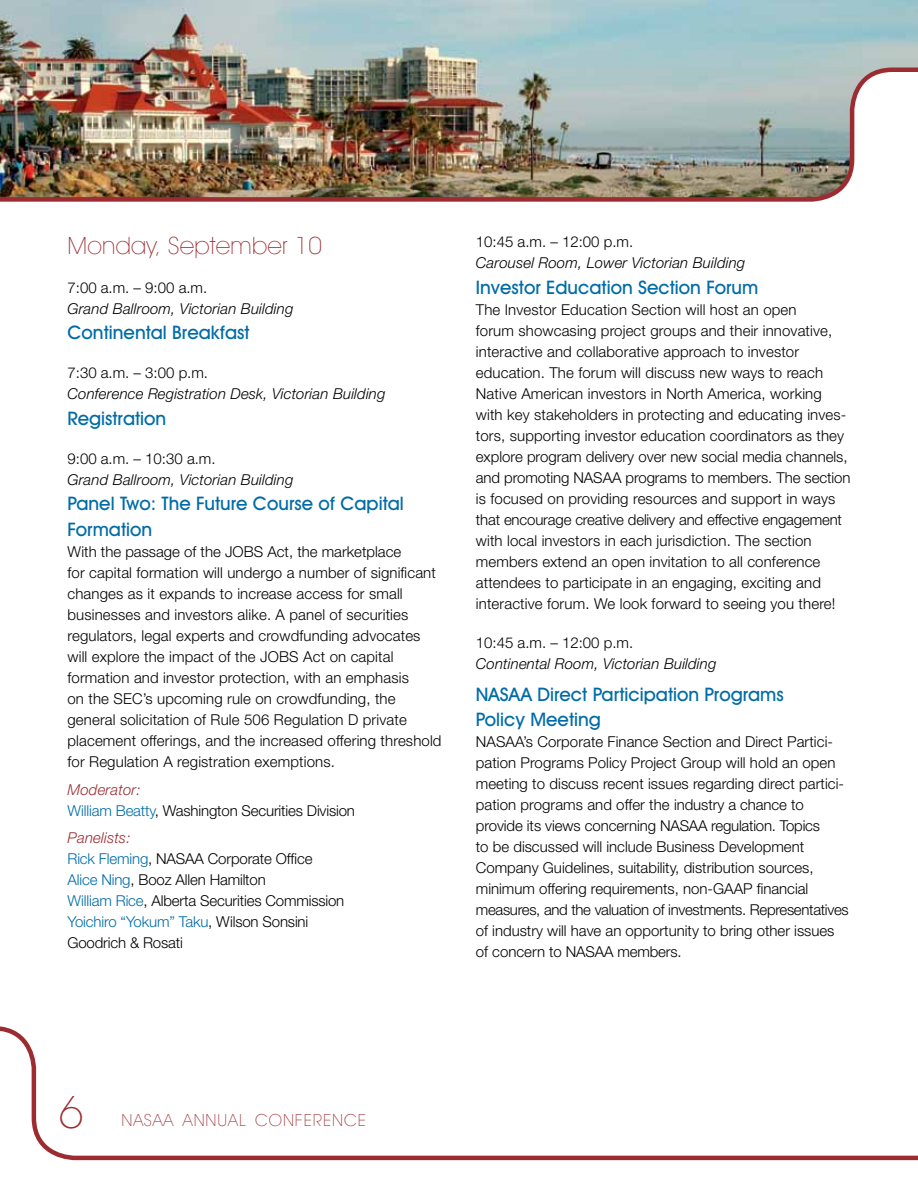
<style>
.page{position:relative;width:918px;height:1188px;background:#fff}
.page>*{position:absolute;margin:0;border:0;box-sizing:border-box;transform-origin:0 0}
.t1{font:200 45px "Avant Garde IT Cby BT";color:#9c2c31}
.t2{font:200 24px "Avant Garde IT Cby BT";letter-spacing:.01em;color:#9c2c31}
.t3{font:500 18.75px/25.5px "Avant Garde IT Cby BT";color:#006ca7}
.t4{font:200 16.8px "Avant Garde IT Cby BT";letter-spacing:.055em;color:#9c2c31}
.t5{font:300 15px/21px "Helvetica Neue";letter-spacing:.01em;color:#000}
.t6{font:300 15px/21px "Helvetica Neue";letter-spacing:-.01em;color:#000}
.t7{font:italic 300 15px "Helvetica Neue";letter-spacing:.01em;color:#000}
.t8{font:300 15px/21px "Helvetica Neue";letter-spacing:-.01em;color:#006ca7}
.s1{font-style:italic;color:#9c2c31}
.s2{color:#006ca7}
.s3{color:#000}
</style>
<div class="page">
<svg style="left:0;top:1026px;width:918px;height:135px"></svg>
<img style="left:0;top:0;width:918px;height:65px">
<img style="left:0;top:65px;width:918px;height:137px">
<h2 class="t2" style="left:68px;top:231px;width:256px">Monday, September 10</h2>
<p class="t5" style="left:68px;top:277px;width:141px">7:00 a.m. – 9:00 a.m.</p>
<p class="t7" style="left:68px;top:300px;width:227px">Grand Ballroom, Victorian Building</p>
<p class="t3" style="left:68px;top:320px;width:184px">Continental Breakfast</p>
<p class="t5" style="left:68px;top:362px;width:142px">7:30 a.m. – 3:00 p.m.</p>
<p class="t7" style="left:68px;top:385px;width:319px">Conference Registration Desk, Victorian Building</p>
<p class="t3" style="left:68px;top:405px;width:100px">Registration</p>
<p class="t5" style="left:68px;top:448px;width:150px">9:00 a.m. – 10:30 a.m.</p>
<p class="t7" style="left:68px;top:471px;width:227px">Grand Ballroom, Victorian Building</p>
<p class="t3" style="left:68px;top:491px;width:338px">Panel Two: The Future Course of Capital<br>Formation</p>
<p class="t5" style="left:68px;top:541px;width:376px">With the passage of the JOBS Act, the marketplace<br>for capital formation will undergo a number of significant changes as it expands to increase access for small businesses and investors alike. A panel of securities regulators, legal experts and crowdfunding advocates will explore the impact of the JOBS Act on capital formation and investor protection, with an emphasis<br>on the SEC’s upcoming rule on crowdfunding, the general solicitation of Rule 506 Regulation D private placement offerings, and the increased offering threshold for Regulation A registration exemptions.</p>
<p class="t6" style="left:68px;top:778px;width:289px"><span class="s1">Moderator:<br></span><span class="s2">William Beatty</span>, Washington Securities Division</p>
<p class="t8" style="left:68px;top:827px;width:110px"><span class="s1">Panelists:<br></span>Rick Fleming<span class="s3">, Nasaa</span></p>
<p class="t6" style="left:68px;top:848px;width:278px;text-indent:140px">Corporate Office<br><span class="s2">Alice Ning</span>, Booz Allen Hamilton<br><span class="s2">William Rice</span>, Alberta Securities Commission<br><span class="s2">Yoichiro “Yokum” Taku</span>, Wilson Sonsini<br>Goodrich &amp; Rosati</p>
<p class="t5" style="left:476px;top:231px;width:159px">10:45 a.m. – 12:00 p.m.</p>
<p class="t7" style="left:476px;top:254px;width:271px">Carousel Room, Lower Victorian Building</p>
<p class="t3" style="left:476px;top:274px;width:284px">Investor Education Section Forum</p>
<p class="t5" style="left:476px;top:299px;width:376px">The Investor Education Section will host an open<br>forum showcasing project groups and their innovative, interactive and collaborative approach to investor education. The forum will discuss new ways to reach Native American investors in North America, working with key stakeholders in protecting and educating inves&shy;tors, supporting investor education coordinators as they explore program delivery over new social media channels, and promoting NASAA programs to members. The section is focused on providing resources and support in ways that encourage creative delivery and effective engagement with local investors in each jurisdiction. The section members extend an open invitation to all conference attendees to participate in an engaging, exciting and interactive forum. We look forward to seeing you there!</p>
<p class="t5" style="left:476px;top:632px;width:159px">10:45 a.m. – 12:00 p.m.</p>
<p class="t7" style="left:476px;top:654px;width:242px">Continental Room, Victorian Building</p>
<p class="t3" style="left:476px;top:681px;width:309px">NASAA Direct Participation Programs<br>Policy Meeting</p>
<p class="t5" style="left:476px;top:731px;width:374px">NASAA’s Corporate Finance Section and Direct Partici&shy;pation Programs Policy Project Group will hold an open meeting to discuss recent issues regarding direct partici&shy;pation programs and offer the industry a chance to provide its views concerning NASAA regulation. Topics<br>to be discussed will include Business Development Company Guidelines, suitability, distribution sources, minimum offering requirements, non-GAAP financial measures, and the valuation of investments. Representatives of industry will have an opportunity to bring other issues of concern to NASAA members.</p>
<h1 class="t1" style="left:58px;top:1085px;width:27px">6</h1>
<p class="t4" style="left:122px;top:1110px;width:246px">NASAA ANNUAL CONFERENCE</p>
</div>
